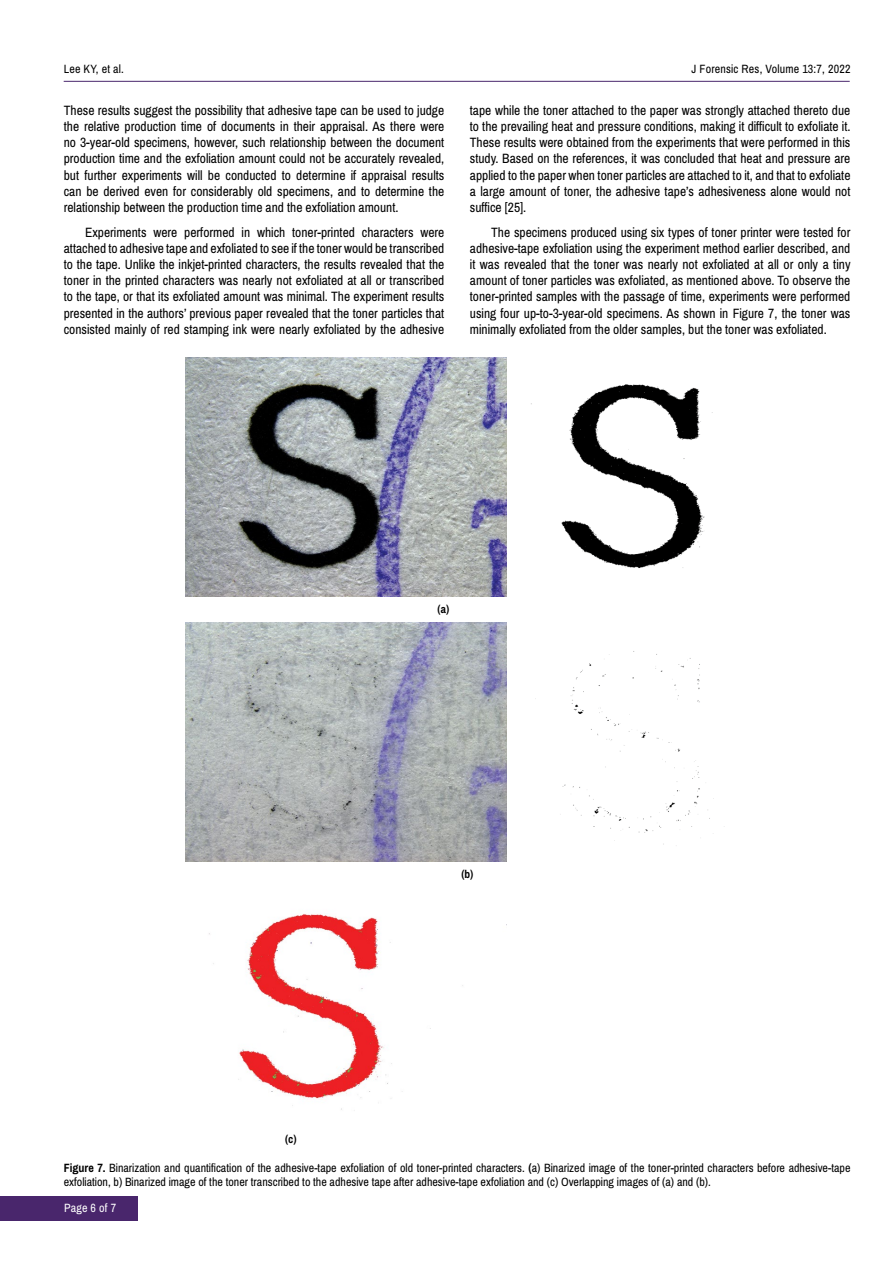
<style>
.page{position:relative;width:893px;height:1263px;background:#fff}
.page>*{position:absolute;margin:0;border:0;box-sizing:border-box;transform-origin:0 0}
.t1{font:13.5px/16.2px "Archivo Narrow";color:#000;text-align:justify}
.t2{font:12px/14.4px "Archivo Narrow";color:#000}
.t3{font:12px "Archivo Narrow";letter-spacing:.015em;color:#fff}
.t4{font:700 11.4px "Archivo Narrow";color:#000}
.s1{font-weight:700}
</style>
<div class="page">
<hr style="left:64px;top:81px;width:786px;height:1px;background:#49266c">
<div style="left:0;top:1196px;width:137px;height:24px;background:#49266c"></div>
<img style="left:185px;top:357px;width:528px;height:239px">
<img style="left:185px;top:622px;width:540px;height:239px">
<img style="left:209px;top:914px;width:298px;height:197px">
<p class="t2" style="left:64px;top:61px;width:62px">Lee KY, et al.</p>
<p class="t2" style="left:691px;top:61px;width:160px">J Forensic Res, Volume 13:7, 2022</p>
<p class="t1" style="left:64px;top:102px;width:382px">These results suggest the possibility that adhesive tape can be used to judge the relative production time of documents in their appraisal. As there were no 3-year-old specimens, however, such relationship between the document production time and the exfoliation amount could not be accurately revealed, but further experiments will be conducted to determine if appraisal results can be derived even for considerably old specimens, and to determine the relationship between the production time and the exfoliation amount.</p>
<p class="t1" style="left:64px;top:224px;width:382px;text-indent:21px">Experiments were performed in which toner-printed characters were attached to adhesive tape and exfoliated to see if the toner would be transcribed to the tape. Unlike the inkjet-printed characters, the results revealed that the toner in the printed characters was nearly not exfoliated at all or transcribed to the tape, or that its exfoliated amount was minimal. The experiment results presented in the authors’ previous paper revealed that the toner particles that consisted mainly of red stamping ink were nearly exfoliated by the adhesive</p>
<p class="t1" style="left:470px;top:102px;width:382px">tape while the toner attached to the paper was strongly attached thereto due to the prevailing heat and pressure conditions, making it difficult to exfoliate it.<br>These results were obtained from the experiments that were performed in this study. Based on the references, it was concluded that heat and pressure are applied to the paper when toner particles are attached to it, and that to exfoliate a large amount of toner, the adhesive tape’s adhesiveness alone would not suffice [25].</p>
<p class="t1" style="left:470px;top:224px;width:382px;text-indent:21px">The specimens produced using six types of toner printer were tested for adhesive-tape exfoliation using the experiment method earlier described, and it was revealed that the toner was nearly not exfoliated at all or only a tiny amount of toner particles was exfoliated, as mentioned above. To observe the toner-printed samples with the passage of time, experiments were performed using four up-to-3-year-old specimens. As shown in Figure 7, the toner was minimally exfoliated from the older samples, but the toner was exfoliated.</p>
<p class="t4" style="left:438px;top:602px;width:13px">(a)</p>
<p class="t4" style="left:461px;top:867px;width:14px">(b)</p>
<p class="t4" style="left:285px;top:1132px;width:13px">(c)</p>
<p class="t2" style="left:64px;top:1161px;width:788px"><span class="s1">Figure 7.</span> Binarization and quantification of the adhesive-tape exfoliation of old toner-printed characters. <span class="s1">(</span>a) Binarized image of the toner-printed characters before adhesive-tape exfoliation, b) Binarized image of the toner transcribed to the adhesive tape after adhesive-tape exfoliation and (c) Overlapping images of (a) and (b).</p>
<p class="t3" style="left:64px;top:1201px;width:54px">Page 6 of 7</p>
</div>
